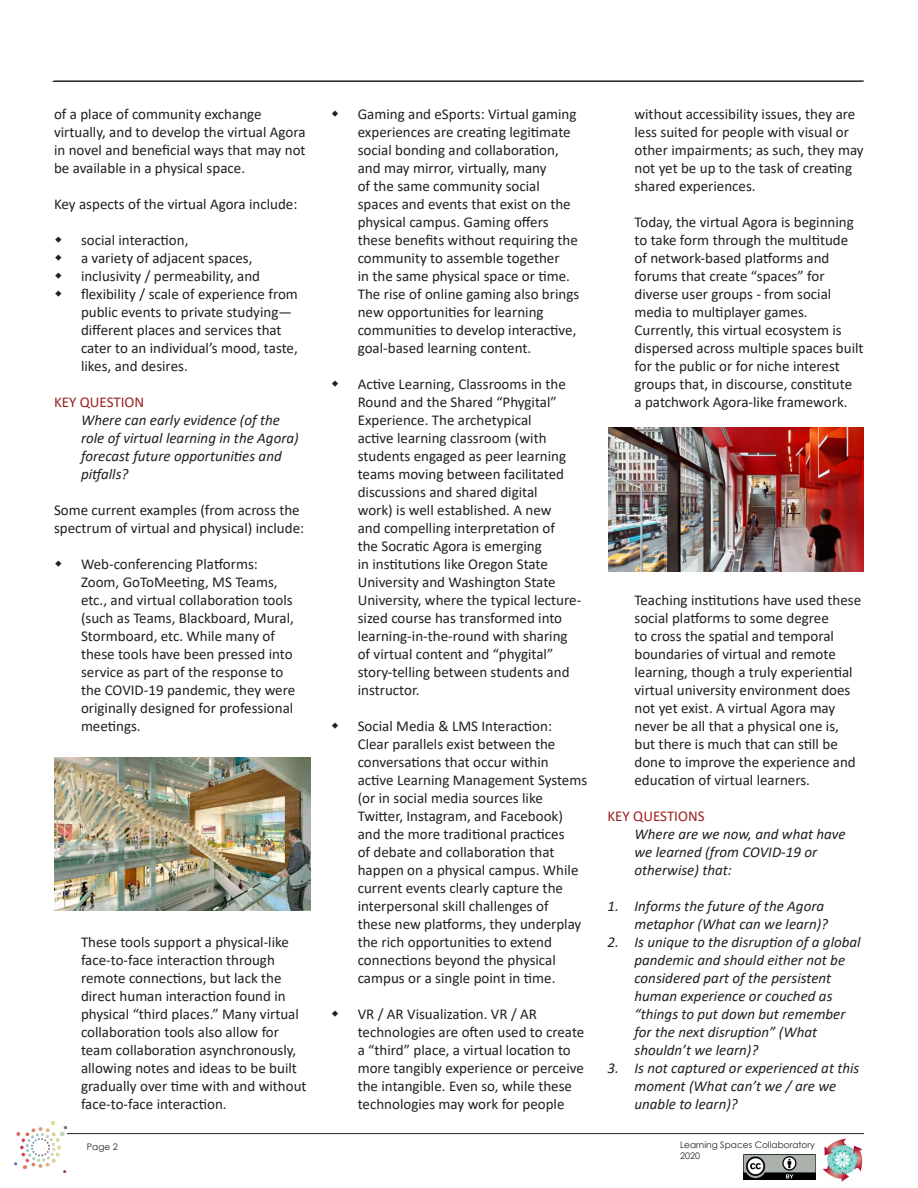
<style>
.page{position:relative;width:918px;height:1188px;background:#fff}
.page>*{position:absolute;margin:0;border:0;box-sizing:border-box;transform-origin:0 0}
.Body_Text{font:15px/18px "Calibri";color:#231f20}
.Body_Text_Indent_Ita{font:italic 15px/18px "Calibri";color:#231f20}
.t1{font:15px "Calibri";color:#9a2021}
.t2{font:9px/10.8px "Century Gothic";color:#231f20}
</style>
<div class="page">
<img style="left:822px;top:1138px;width:41px;height:44px">
<img style="left:743px;top:1154px;width:73px;height:26px">
<hr style="left:54px;top:1133px;width:810px;height:1px;background:#231f20">
<hr style="left:54px;top:81px;width:810px;height:1px;background:#231f20">
<img style="left:14px;top:1122px;width:53px;height:51px">
<hr style="left:52px;top:81px;width:810px;height:1px;background:#231f20">
<img style="left:55px;top:758px;width:255px;height:152px">
<img style="left:608px;top:428px;width:256px;height:144px">
<p class="Body_Text" style="left:54px;top:105px;width:253px">of a place of community exchange virtually, and to develop the virtual Agora in novel and beneficial ways that may not be available in a physical space.</p>
<p class="Body_Text" style="left:54px;top:195px;width:245px">Key aspects of the virtual Agora include:</p>
<p class="Body_Text" style="left:81px;top:231px;width:109px">social interaction,</p>
<p class="Body_Text" style="left:81px;top:249px;width:173px">a variety of adjacent spaces,</p>
<p class="Body_Text" style="left:81px;top:267px;width:181px">inclusivity / permeability, and</p>
<p class="Body_Text" style="left:81px;top:285px;width:218px">flexibility / scale of experience from public events to private studying— different places and services that cater to an individual’s mood, taste, likes, and desires.</p>
<p class="t1" style="left:54px;top:392px;width:92px">KEY QUESTION</p>
<p class="Body_Text_Indent_Ita" style="left:81px;top:411px;width:219px">Where can early evidence (of the role of virtual learning in the Agora) forecast future opportunities and pitfalls?</p>
<p class="Body_Text" style="left:54px;top:501px;width:252px">Some current examples (from across the spectrum of virtual and physical) include:</p>
<p class="Body_Text" style="left:81px;top:555px;width:216px">Web-conferencing Platforms:<br>Zoom, GoToMeeting, MS Teams, etc., and virtual collaboration tools (such as Teams, Blackboard, Mural,<br>Stormboard, etc. While many of these tools have been pressed into service as part of the response to the COVID-19 pandemic, they were originally designed for professional meetings.</p>
<p class="Body_Text" style="left:81px;top:933px;width:227px">These tools support a physical-like face-to-face interaction through remote connections, but lack the direct human interaction found in physical “third places.” Many virtual collaboration tools also allow for team collaboration asynchronously, allowing notes and ideas to be built gradually over time with and without face-to-face interaction.</p>
<p class="t2" style="left:87px;top:1141px;width:32px">Page 2</p>
<p class="Body_Text" style="left:358px;top:105px;width:223px">Gaming and eSports: Virtual gaming experiences are creating legitimate social bonding and collaboration, and may mirror, virtually, many<br>of the same community social spaces and events that exist on the physical campus. Gaming offers these benefits without requiring the community to assemble together<br>in the same physical space or time.<br>The rise of online gaming also brings new opportunities for learning communities to develop interactive, goal-based learning content.</p>
<p class="Body_Text" style="left:358px;top:375px;width:225px">Active Learning, Classrooms in the<br>Round and the Shared “Phygital”<br>Experience. The archetypical<br>active learning classroom (with students engaged as peer learning teams moving between facilitated discussions and shared digital<br>work) is well established. A new<br>and compelling interpretation of<br>the Socratic Agora is emerging<br>in institutions like Oregon State<br>University and Washington State<br>University, where the typical lecture&shy;sized course has transformed into learning-in-the-round with sharing of virtual content and “phygital” story-telling between students and instructor.</p>
<p class="Body_Text" style="left:358px;top:717px;width:231px">Social Media &amp; LMS Interaction:<br>Clear parallels exist between the conversations that occur within active Learning Management Systems (or in social media sources like Twitter, Instagram, and Facebook) and the more traditional practices<br>of debate and collaboration that happen on a physical campus. While current events clearly capture the interpersonal skill challenges of<br>these new platforms, they underplay the rich opportunities to extend connections beyond the physical campus or a single point in time.</p>
<p class="Body_Text" style="left:358px;top:1005px;width:228px">VR / AR Visualization. VR / AR technologies are often used to create a “third” place, a virtual location to more tangibly experience or perceive the intangible. Even so, while these technologies may work for people</p>
<p class="Body_Text" style="left:634px;top:105px;width:231px">without accessibility issues, they are less suited for people with visual or other impairments; as such, they may not yet be up to the task of creating shared experiences.</p>
<p class="Body_Text" style="left:634px;top:213px;width:231px">Today, the virtual Agora is beginning to take form through the multitude of network-based platforms and forums that create “spaces” for diverse user groups - from social media to multiplayer games.<br>Currently, this virtual ecosystem is dispersed across multiple spaces built for the public or for niche interest groups that, in discourse, constitute<br>a patchwork Agora-like framework.</p>
<p class="Body_Text" style="left:634px;top:591px;width:228px">Teaching institutions have used these social platforms to some degree<br>to cross the spatial and temporal boundaries of virtual and remote learning, though a truly experiential virtual university environment does not yet exist. A virtual Agora may never be all that a physical one is, but there is much that can still be done to improve the experience and education of virtual learners.</p>
<p class="t1" style="left:608px;top:806px;width:99px">KEY QUESTIONS</p>
<p class="Body_Text_Indent_Ita" style="left:634px;top:825px;width:213px">Where are we now, and what have we learned (from COVID-19 or otherwise) that:</p>
<p class="Body_Text_Indent_Ita" style="left:608px;top:897px;width:222px;text-align:right">1. Informs the future of the Agora metaphor (What can we learn)?</p>
<p class="Body_Text_Indent_Ita" style="left:634px;top:933px;width:228px;text-indent:-27px">2. Is unique to the disruption of a global pandemic and should either not be considered part of the persistent human experience or couched as “things to put down but remember for the next disruption” (What shouldn’t we learn)?</p>
<p class="Body_Text_Indent_Ita" style="left:634px;top:1059px;width:226px;text-indent:-27px">3. Is not captured or experienced at this moment (What can’t we / are we unable to learn)?</p>
<p class="t2" style="left:680px;top:1139px;width:136px">Learning Spaces Collaboratory<br>2020</p>
</div>
